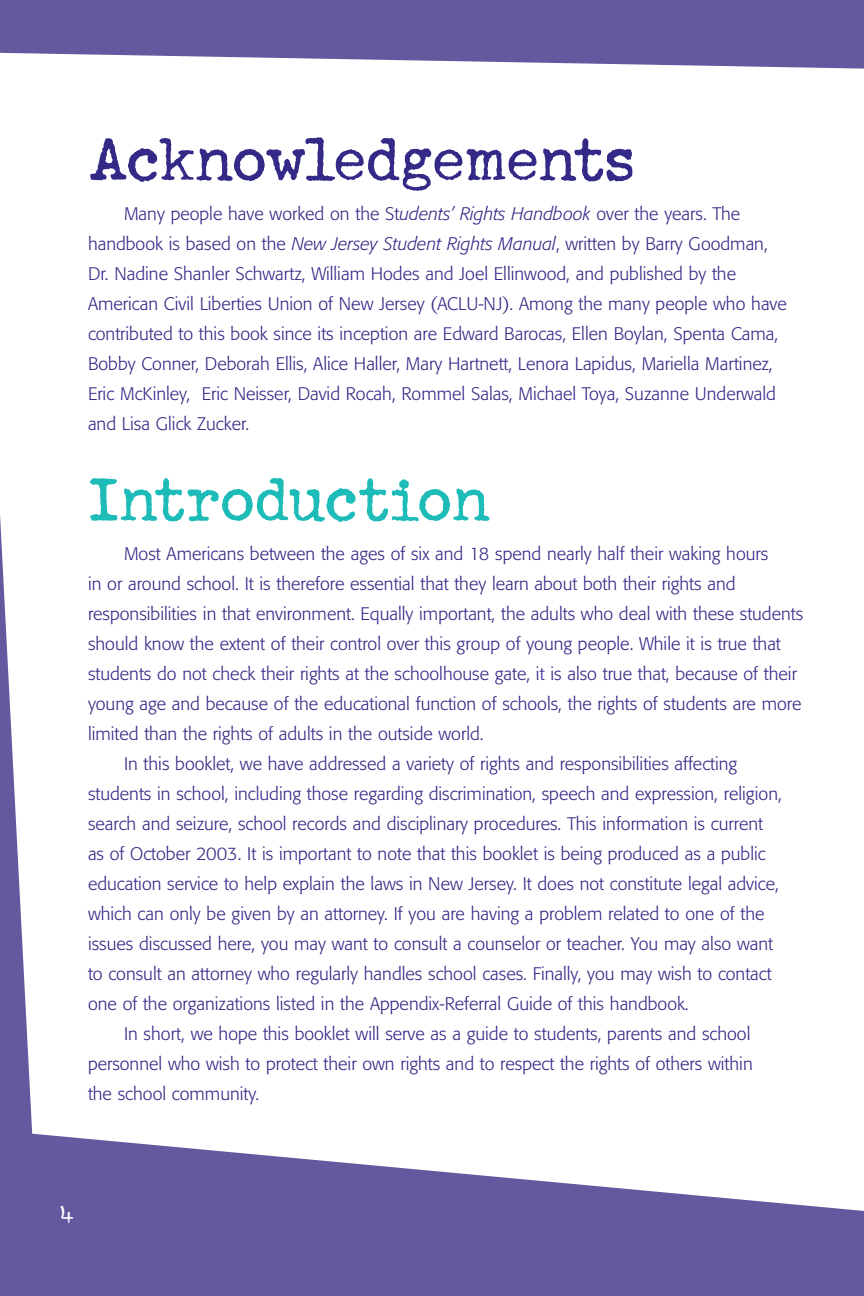
<style>
.page{position:relative;width:864px;height:1296px;background:#64599f}
.page>*{position:absolute;margin:0;border:0;box-sizing:border-box;transform-origin:0 0}
.t1{font:70px "Schmutz ICG Cleaned";color:#332986}
.t2{font:70px "Schmutz ICG Cleaned";color:#1dbcb8}
.t3{font:24px "Schmutz ICG Cleaned";color:#fff}
.t4{font:300 18px/30px "Formata";color:#332986}
.s1{font-style:italic}
</style>
<div class="page">
<div style="left:0;top:52px;width:864px;height:1159px;background:#fff"></div>
<h1 class="t1" style="left:88px;top:115px;width:547px">Acknowledgements</h1>
<p class="t4" style="left:88px;top:200px;width:700px;text-indent:36px">Many people have worked on the St<span class="s1">udents’ Rights Handbook</span> over the years. The handbook is based on the <span class="s1">New Jersey Student Rights Manual</span>, written by Barry Goodman, Dr. Nadine Shanler Schwartz, William Hodes and Joel Ellinwood, and published by the American Civil Liberties Union of New Jersey (ACLU-NJ). Among the many people who have contributed to this book since its inception are Edward Barocas, Ellen Boylan, Spenta Cama, Bobby Conner, Deborah Ellis, Alice Haller, Mary Hartnett, Lenora Lapidus, Mariella Martinez, Eric McKinley, Eric Neisser, David Rocah, Rommel Salas, Michael Toya, Suzanne Underwald and Lisa Glick Zucker.</p>
<h1 class="t2" style="left:88px;top:455px;width:405px">Introduction</h1>
<p class="t4" style="left:124px;top:540px;width:646px">Most Americans between the ages of six and 18 spend nearly half their waking hours</p>
<p class="t4" style="left:88px;top:570px;width:649px">in or around school. It is therefore essential that they learn about both their rights and</p>
<p class="t4" style="left:88px;top:600px;width:717px">responsibilities in that environment. Equally important, the adults who deal with these students</p>
<p class="t4" style="left:88px;top:630px;width:694px">should know the extent of their control over this group of young people. While it is true that</p>
<p class="t4" style="left:88px;top:660px;width:710px">students do not check their rights at the schoolhouse gate, it is also true that, because of their</p>
<p class="t4" style="left:88px;top:690px;width:715px">young age and because of the educational function of schools, the rights of students are more</p>
<p class="t4" style="left:88px;top:720px;width:397px">limited than the rights of adults in the outside world.</p>
<p class="t4" style="left:124px;top:750px;width:615px">In this booklet, we have addressed a variety of rights and responsibilities affecting</p>
<p class="t4" style="left:88px;top:780px;width:695px">students in school, including those regarding discrimination, speech and expression, religion,</p>
<p class="t4" style="left:88px;top:810px;width:677px">search and seizure, school records and disciplinary procedures. This information is current</p>
<p class="t4" style="left:88px;top:840px;width:679px">as of October 2003. It is important to note that this booklet is being produced as a public</p>
<p class="t4" style="left:88px;top:870px;width:692px">education service to help explain the laws in New Jersey. It does not constitute legal advice,</p>
<p class="t4" style="left:88px;top:900px;width:678px">which can only be given by an attorney. If you are having a problem related to one of the</p>
<p class="t4" style="left:88px;top:930px;width:687px">issues discussed here, you may want to consult a counselor or teacher. You may also want</p>
<p class="t4" style="left:88px;top:960px;width:685px">to consult an attorney who regularly handles school cases. Finally, you may wish to contact</p>
<p class="t4" style="left:88px;top:990px;width:602px">one of the organizations listed in the Appendix-Referral Guide of this handbook.</p>
<p class="t4" style="left:124px;top:1020px;width:628px">In short, we hope this booklet will serve as a guide to students, parents and school</p>
<p class="t4" style="left:88px;top:1050px;width:666px">personnel who wish to protect their own rights and to respect the rights of others within</p>
<p class="t4" style="left:88px;top:1080px;width:173px">the school community.</p>
<h2 class="t3" style="left:60px;top:1201px;width:15px">4</h2>
</div>
